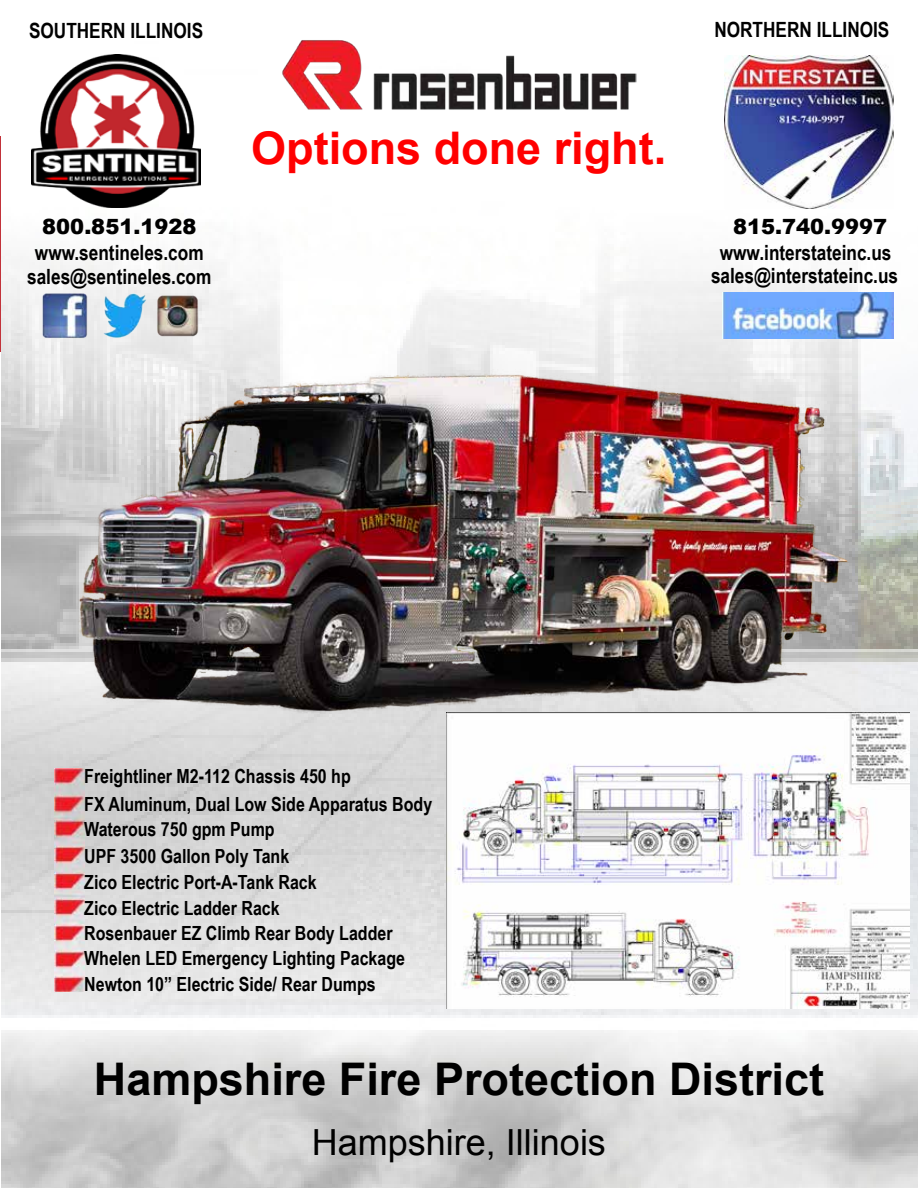
<style>
.page{position:relative;width:918px;height:1188px;background:#fff}
.page>*{position:absolute;margin:0;border:0;box-sizing:border-box;transform-origin:0 0}
.t1{font:700 45px "Arial";color:#000}
.t2{font:700 45px "Arial";color:#f00}
.t3{font:36px "Arial";color:#000}
.t4{font:700 21px/22.8px "Arial Narrow";color:#000;text-align:center}
.t5{font:900 21px "Arial";color:#000}
.t6{font:700 19.5px/28.2px "Arial Narrow";color:#000}
</style>
<div class="page">
<hr style="left:0;top:136px;width:2px;height:216px;background:#c2323a">
<img style="left:2px;top:208px;width:916px;height:980px">
<img style="left:31px;top:54px;width:170px;height:154px">
<img style="left:35px;top:293px;width:169px;height:45px">
<img style="left:54px;top:769px;width:30px;height:223px">
<img style="left:282px;top:40px;width:355px;height:70px">
<img style="left:724px;top:55px;width:170px;height:153px">
<img style="left:446px;top:713px;width:464px;height:296px">
<img style="left:722px;top:293px;width:172px;height:45px">
<img style="left:54px;top:352px;width:810px;height:375px">
<p class="t4" style="left:29px;top:18px;width:176px">SOUTHERN ILLINOIS</p>
<p class="t4" style="left:714px;top:17px;width:177px">NORTHERN ILLINOIS</p>
<p class="t5" style="left:42px;top:211px;width:156px">800.851.1928</p>
<p class="t4" style="left:27px;top:264px;width:186px">sales@sentineles.com</p>
<p class="t4" style="left:35px;top:240px;width:170px">www.sentineles.com</p>
<h1 class="t2" style="left:251px;top:116px;width:417px">Options done right.</h1>
<p class="t5" style="left:733px;top:211px;width:156px">815.740.9997</p>
<p class="t4" style="left:711px;top:240px;width:189px">www.interstateinc.us sales@interstateinc.us</p>
<p class="t6" style="left:84px;top:761px;width:350px">Freightliner M2-112 Chassis 450 hp<br>FX Aluminum, Dual Low Side Apparatus Body</p>
<p class="t6" style="left:84px;top:842px;width:234px;line-height:26px">UPF 3500 Gallon Poly Tank<br>Zico Electric Port-A-Tank Rack</p>
<p class="t6" style="left:84px;top:918px;width:310px">Rosenbauer EZ Climb Rear Body Ladder</p>
<p class="t6" style="left:84px;top:969px;width:293px">Newton 10” Electric Side/ Rear Dumps</p>
<p class="t6" style="left:84px;top:815px;width:192px">Waterous 750 gpm Pump</p>
<p class="t6" style="left:84px;top:893px;width:197px">Zico Electric Ladder Rack</p>
<p class="t6" style="left:84px;top:943px;width:322px">Whelen LED Emergency Lighting Package</p>
<h1 class="t1" style="left:94px;top:1048px;width:732px">Hampshire Fire Protection District</h1>
<h2 class="t3" style="left:312px;top:1118px;width:296px">Hampshire, Illinois</h2>
</div>
